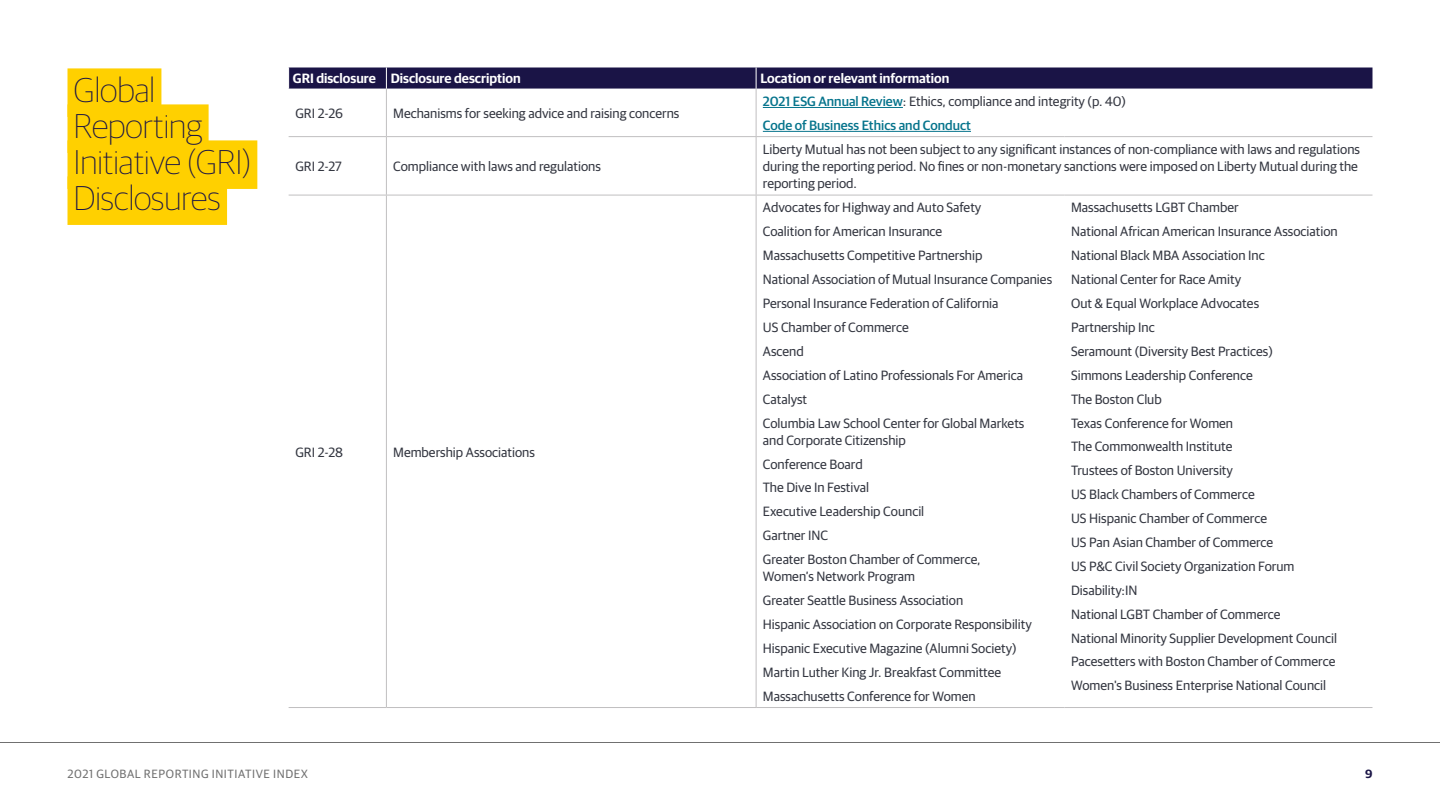
<style>
.page{position:relative;width:1440px;height:810px;background:#fff}
.page>*{position:absolute;margin:0;border:0;box-sizing:border-box;transform-origin:0 0}
.t1{font:100 34.5px/36px "Guardian Sans";color:#1a1446}
.t2{font:13.5px/23.9px "Guardian Sans";color:#343741}
.t3{font:500 13.5px/23.9px "Guardian Sans";color:#06748c}
.t4{font:600 13.5px "Guardian Sans";color:#fff}
.t5{font:12px "Guardian Sans";letter-spacing:.045em;color:#707070}
.t6{font:600 12px "Guardian Sans";color:#1a1446}
.s1{font-weight:400;color:#343741}
</style>
<div class="page">
<hr style="left:0;top:742px;width:1440px;height:1px;background:#707070">
<hr style="left:386px;top:89px;width:1px;height:47px;background:#c0bfc0">
<hr style="left:756px;top:89px;width:1px;height:47px;background:#c0bfc0">
<hr style="left:289px;top:136px;width:97px;height:1px;background:#c0bfc0">
<hr style="left:386px;top:136px;width:370px;height:1px;background:#c0bfc0">
<hr style="left:386px;top:137px;width:1px;height:58px;background:#c0bfc0">
<hr style="left:756px;top:136px;width:308px;height:1px;background:#c0bfc0">
<hr style="left:756px;top:137px;width:1px;height:58px;background:#c0bfc0">
<hr style="left:1064px;top:136px;width:308px;height:1px;background:#c0bfc0">
<hr style="left:289px;top:195px;width:97px;height:1px;background:#c0bfc0">
<hr style="left:386px;top:195px;width:370px;height:1px;background:#c0bfc0">
<hr style="left:386px;top:195px;width:1px;height:512px;background:#c0bfc0">
<hr style="left:756px;top:195px;width:308px;height:1px;background:#c0bfc0">
<hr style="left:756px;top:195px;width:1px;height:512px;background:#c0bfc0">
<hr style="left:1064px;top:195px;width:308px;height:1px;background:#c0bfc0">
<hr style="left:289px;top:707px;width:97px;height:1px;background:#c0bfc0">
<hr style="left:386px;top:707px;width:370px;height:1px;background:#c0bfc0">
<hr style="left:756px;top:707px;width:308px;height:1px;background:#c0bfc0">
<hr style="left:1064px;top:707px;width:308px;height:1px;background:#c0bfc0">
<div style="left:288px;top:68px;width:1084px;height:21px;background:#1a1446"></div>
<hr style="left:763px;top:107px;width:140px;height:1px;background:#06748c">
<hr style="left:763px;top:131px;width:208px;height:1px;background:#06748c">
<div style="left:68px;top:68px;width:93px;height:49px;background:#ffd000"></div>
<div style="left:68px;top:104px;width:141px;height:49px;background:#ffd000"></div>
<div style="left:68px;top:140px;width:189px;height:49px;background:#ffd000"></div>
<div style="left:68px;top:176px;width:159px;height:49px;background:#ffd000"></div>
<h1 class="t1" style="left:74px;top:70px;width:179px">Global<br>Reporting<br>Initiative (GRI)<br>Disclosures</h1>
<p class="t4" style="left:293px;top:69px;width:229px">GRI disclosure Disclosure description</p>
<p class="t4" style="left:760px;top:69px;width:190px">Location or relevant information</p>
<p class="t2" style="left:295px;top:100px;width:49px">GRI 2-26</p>
<p class="t2" style="left:393px;top:100px;width:288px">Mechanisms for seeking advice and raising concerns</p>
<p class="t3" style="left:763px;top:88px;width:365px">2021 ESG Annual Review<span class="s1">: Ethics, compliance and integrity (p. 40)<br></span>Code of Business Ethics and Conduct</p>
<p class="t2" style="left:295px;top:154px;width:48px">GRI 2-27</p>
<p class="t2" style="left:393px;top:154px;width:209px">Compliance with laws and regulations</p>
<p class="t2" style="left:763px;top:140px;width:599px;line-height:17.1px">Liberty Mutual has not been subject to any significant instances of non-compliance with laws and regulations during the reporting period. No fines or non-monetary sanctions were imposed on Liberty Mutual during the reporting period.</p>
<p class="t2" style="left:295px;top:439px;width:49px">GRI 2-28</p>
<p class="t2" style="left:393px;top:439px;width:143px">Membership Associations</p>
<p class="t2" style="left:763px;top:195px;width:291px">Advocates for Highway and Auto Safety<br>Coalition for American Insurance<br>Massachusetts Competitive Partnership<br>National Association of Mutual Insurance Companies Personal Insurance Federation of California<br>US Chamber of Commerce<br>Ascend<br>Association of Latino Professionals For America Catalyst<br>Columbia Law School Center for Global Markets</p>
<p class="t2" style="left:763px;top:427px;width:219px">and Corporate Citizenship<br>Conference Board<br>The Dive In Festival<br>Executive Leadership Council<br>Gartner INC<br>Greater Boston Chamber of Commerce,</p>
<p class="t2" style="left:763px;top:564px;width:271px">Women’s Network Program<br>Greater Seattle Business Association<br>Hispanic Association on Corporate Responsibility Hispanic Executive Magazine (Alumni Society)<br>Martin Luther King Jr. Breakfast Committee Massachusetts Conference for Women</p>
<p class="t2" style="left:1071px;top:195px;width:268px">Massachusetts LGBT Chamber<br>National African American Insurance Association<br>National Black MBA Association Inc<br>National Center for Race Amity<br>Out &amp; Equal Workplace Advocates<br>Partnership Inc<br>Seramount (Diversity Best Practices)<br>Simmons Leadership Conference<br>The Boston Club<br>Texas Conference for Women<br>The Commonwealth Institute<br>Trustees of Boston University<br>US Black Chambers of Commerce<br>US Hispanic Chamber of Commerce<br>US Pan Asian Chamber of Commerce<br>US P&amp;C Civil Society Organization Forum<br>Disability:IN<br>National LGBT Chamber of Commerce<br>National Minority Supplier Development Council<br>Pacesetters with Boston Chamber of Commerce<br>Women's Business Enterprise National Council</p>
<p class="t5" style="left:68px;top:765px;width:242px">2021 GLOBAL REPORTING INITIATIVE INDEX</p>
<p class="t6" style="left:1365px;top:765px;width:9px">9</p>
</div>
